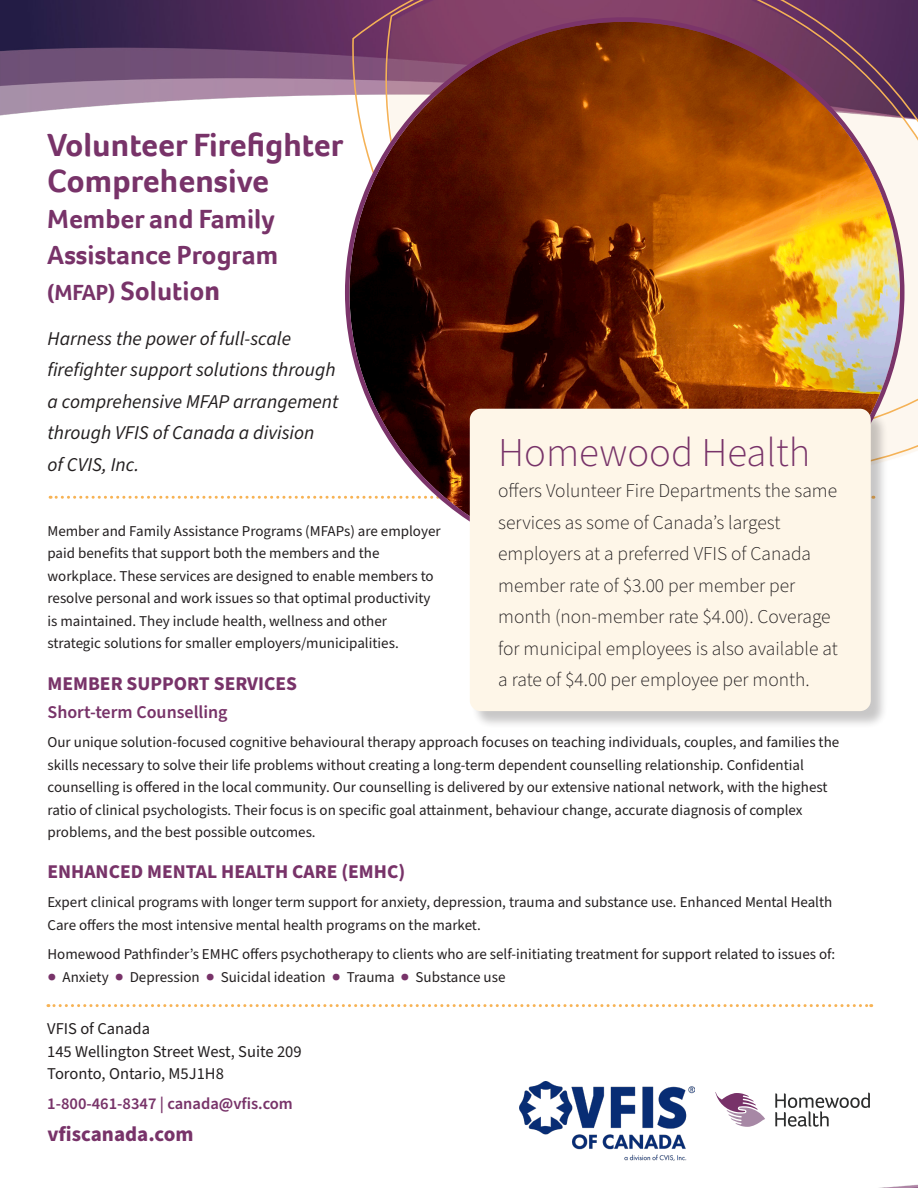
<style>
.page{position:relative;width:918px;height:1188px;background:#fff}
.page>*{position:absolute;margin:0;border:0;box-sizing:border-box;transform-origin:0 0}
.BodyCopy{font:300 40.95px "Source Sans Pro";color:#783369}
.BodyCopy-2{font:700 33px/36px "Foco";color:#783369}
.BodyCopy-3{font:700 27px/36px "Foco";color:#783369}
.BodyCopy-4{font:700 21px "Source Sans Pro";color:#783369}
.BodyCopy-5{font:300 19.5px/31.5px "Source Sans Pro";color:#231f20}
.BodyCopy-6{font:italic 19.5px/31.5px "Source Sans Pro";color:#231f20}
.BodyCopy-7{font:700 19.5px "Source Sans Pro";color:#783369}
.BodyCopy-8{font:600 18px "Source Sans Pro";color:#783369}
.BodyCopy-9{font:16.5px "Source Sans Pro";color:#231f20}
.BodyCopy-10{font:600 16.5px "Source Sans Pro";color:#783369}
.BodyCopy-11{font:15px/22.5px "Source Sans Pro";color:#231f20}
.s1{font-size:22.5px}
.s2{font-family:"Source Sans Pro"}
.s3{color:#783369}
</style>
<div class="page">
<svg style="left:50px;top:496px;width:217px;height:3px"></svg>
<svg style="left:48px;top:1004px;width:824px;height:3px"></svg>
<img style="left:879px;top:1184px;width:39px;height:4px">
<img style="left:0;top:0;width:267px;height:116px">
<img style="left:267px;top:0;width:84px;height:499px">
<svg style="left:379px;top:0;width:539px;height:456px"></svg>
<img style="left:349px;top:22px;width:551px;height:500px">
<div style="left:471px;top:410px;width:418px;height:319px;background:#231f20;opacity:.25"></div>
<div style="left:470px;top:409px;width:401px;height:302px;background:#fef6e8;border-radius:11px"></div>
<svg style="left:775px;top:1093px;width:95px;height:34px"></svg>
<svg style="left:715px;top:1092px;width:50px;height:35px"></svg>
<img style="left:519px;top:1081px;width:176px;height:80px">
<p class="BodyCopy-2" style="left:47px;top:126px;width:298px">Volunteer Firefighter<br>Comprehensive</p>
<p class="BodyCopy-3" style="left:47px;top:200px;width:233px">Member and Family<br>Assistance Program <span class="s1">(MFAP)</span> Solutio<span class="s2">n</span></p>
<p class="BodyCopy-6" style="left:48px;top:323px;width:293px">Harness the power of full-scale firefighter support solutions through a comprehensive MFAP arrangement through VFIS of Canada a division<br>of CVIS, Inc.</p>
<p class="BodyCopy" style="left:498px;top:425px;width:314px">Homewood Health</p>
<p class="BodyCopy-5" style="left:498px;top:475px;width:341px">offers Volunteer Fire Departments the same services as some of Canada’s largest employers at a preferred VFIS of Canada member rate of $3.00 per member per month (non-member rate $4.00). Coverage for municipal employees is also available at a rate of $4.00 per employee per month.</p>
<p class="BodyCopy-11" style="left:48px;top:520px;width:395px">Member and Family Assistance Programs (MFAPs) are employer paid benefits that support both the members and the workplace. These services are designed to enable members to resolve personal and work issues so that optimal productivity is maintained. They include health, wellness and other strategic solutions for smaller employers/municipalities.</p>
<p class="BodyCopy-7" style="left:48px;top:670px;width:251px">MEMBER SUPPORT SERVICES</p>
<p class="BodyCopy-8" style="left:48px;top:700px;width:182px">Short-term Counselling</p>
<p class="BodyCopy-11" style="left:48px;top:731px;width:793px">Our unique solution-focused cognitive behavioural therapy approach focuses on teaching individuals, couples, and families the skills necessary to solve their life problems without creating a long-term dependent counselling relationship. Confidential counselling is offered in the local community. Our counselling is delivered by our extensive national network, with the highest ratio of clinical psychologists. Their focus is on specific goal attainment, behaviour change, accurate diagnosis of complex problems, and the best possible outcomes.</p>
<p class="BodyCopy-7" style="left:48px;top:858px;width:359px">ENHANCED MENTAL HEALTH CARE (EMHC)</p>
<p class="BodyCopy-11" style="left:48px;top:892px;width:786px">Expert clinical programs with longer term support for anxiety, depression, trauma and substance use. Enhanced Mental Health<br>Care offers the most intensive mental health programs on the market.</p>
<p class="BodyCopy-11" style="left:48px;top:943px;width:789px">Homewood Pathfinder’s EMHC offers psychotherapy to clients who are self-initiating treatment for support related to issues of:</p>
<p class="BodyCopy-11" style="left:48px;top:966px;width:459px"><span class="s3">●</span> Anxiety <span class="s3">●</span> Depression <span class="s3">●</span> Suicidal ideation <span class="s3">●</span> Trauma <span class="s3">●</span> Substance use</p>
<p class="BodyCopy-9" style="left:47px;top:1018px;width:104px">VFIS of Canada</p>
<p class="BodyCopy-9" style="left:47px;top:1040px;width:256px">145 Wellington Street West, Suite 209</p>
<p class="BodyCopy-9" style="left:47px;top:1063px;width:178px">Toronto, Ontario, M5J1H8</p>
<p class="BodyCopy-10" style="left:47px;top:1092px;width:247px">1-800-461-8347 | canada@vfis.com</p>
<p class="BodyCopy-4" style="left:48px;top:1120px;width:148px">vfiscanada.com</p>
</div>
